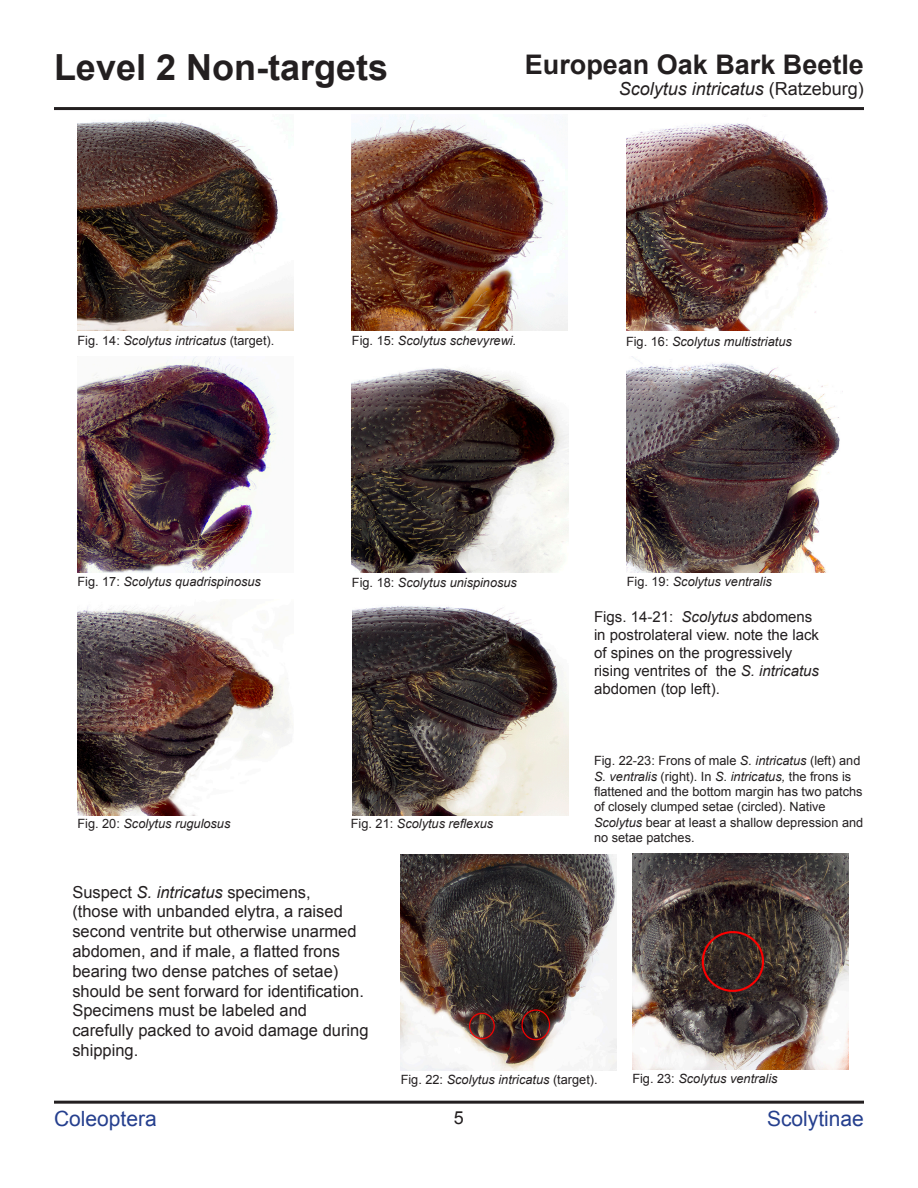
<style>
.page{position:relative;width:918px;height:1188px;background:#fff}
.page>*{position:absolute;margin:0;border:0;box-sizing:border-box;transform-origin:0 0}
.t1{font:700 36px "Arial";color:#231f20}
.t2{font:700 27px "Arial";color:#231f20}
.t3{font:21px "Arial";color:#253f8e}
.t4{font:italic 18px "Arial";color:#231f20}
.t5{font:18px "Arial";color:#231f20}
.t6{font:16.5px/19.8px "Arial";color:#231f20}
.t7{font:15px/18px "Arial";color:#231f20}
.t8{font:italic 12.75px "Arial";color:#231f20}
.t9{font:12.75px/15.3px "Arial";color:#231f20}
.s1{font-style:normal}
.s2{font-style:italic}
</style>
<div class="page">
<hr style="left:54px;top:1101px;width:810px;height:3px;background:#231f20">
<hr style="left:54px;top:107px;width:810px;height:3px;background:#231f20">
<img style="left:78px;top:119px;width:216px;height:212px">
<img style="left:401px;top:854px;width:216px;height:216px">
<img style="left:626px;top:123px;width:202px;height:208px">
<img style="left:352px;top:368px;width:216px;height:205px">
<img style="left:352px;top:606px;width:216px;height:209px">
<img style="left:627px;top:357px;width:216px;height:216px">
<img style="left:632px;top:853px;width:216px;height:216px">
<img style="left:77px;top:606px;width:214px;height:209px">
<img style="left:352px;top:115px;width:216px;height:216px">
<img style="left:77px;top:357px;width:201px;height:216px">
<p class="t1" style="left:54px;top:44px;width:336px">Level 2 Non-targets</p>
<h2 class="t2" style="left:525px;top:46px;width:341px">European Oak Bark Beetle</h2>
<h3 class="t4" style="left:619px;top:77px;width:247px">Scolytus intricatus <span class="s1">(Ratzeburg)</span></h3>
<p class="t8" style="left:77px;top:332px;width:198px"><span class="s1">Fig. 14:</span> Scolytus intricatus <span class="s1">(target).</span></p>
<p class="t8" style="left:626px;top:333px;width:167px"><span class="s1">Fig. 16:</span> Scolytus multistriatus</p>
<p class="t8" style="left:352px;top:332px;width:166px"><span class="s1">Fig. 15:</span> Scolytus schevyrewi.</p>
<p class="t8" style="left:77px;top:573px;width:185px"><span class="s1">Fig. 17:</span> Scolytus quadrispinosus</p>
<p class="t8" style="left:77px;top:816px;width:155px"><span class="s1">Fig. 20:</span> Scolytus rugulosus</p>
<p class="t8" style="left:352px;top:574px;width:167px"><span class="s1">Fig. 18:</span> Scolytus unispinosus</p>
<p class="t8" style="left:627px;top:573px;width:147px"><span class="s1">Fig. 19:</span> Scolytus ventralis</p>
<p class="t8" style="left:351px;top:816px;width:144px"><span class="s1">Fig. 21:</span> Scolytus reflexus</p>
<p class="t7" style="left:594px;top:608px;width:227px">Figs. 14-21: <span class="s2">Scolytus</span> abdomens in postrolateral view. note the lack of spines on the progressively rising ventrites of the <span class="s2">S. intricatus </span>abdomen (top left).</p>
<p class="t9" style="left:594px;top:753px;width:271px">Fig. 22-23: Frons of male <span class="s2">S. intricatus</span> (left) and <span class="s2">S. ventralis</span> (right). In <span class="s2">S. intricatus,</span> the frons is flattened and the bottom margin has two patchs of closely clumped setae (circled). Native <span class="s2">Scolytus</span> bear at least a shallow depression and no setae patches.</p>
<p class="t6" style="left:72px;top:882px;width:298px">Suspect <span class="s2">S. intricatus</span> specimens,<br>(those with unbanded elytra, a raised second ventrite but otherwise unarmed abdomen, and if male, a flatted frons bearing two dense patches of setae) should be sent forward for identification.<br>Specimens must be labeled and carefully packed to avoid damage during shipping.</p>
<p class="t8" style="left:401px;top:1071px;width:198px"><span class="s1">Fig. 22:</span> Scolytus intricatus <span class="s1">(target).</span></p>
<p class="t8" style="left:632px;top:1070px;width:147px"><span class="s1">Fig. 23:</span> Scolytus ventralis</p>
<h3 class="t3" style="left:54px;top:1105px;width:104px">Coleoptera</h3>
<h3 class="t5" style="left:454px;top:1106px;width:12px">5</h3>
<h3 class="t3" style="left:767px;top:1105px;width:98px">Scolytinae</h3>
</div>
